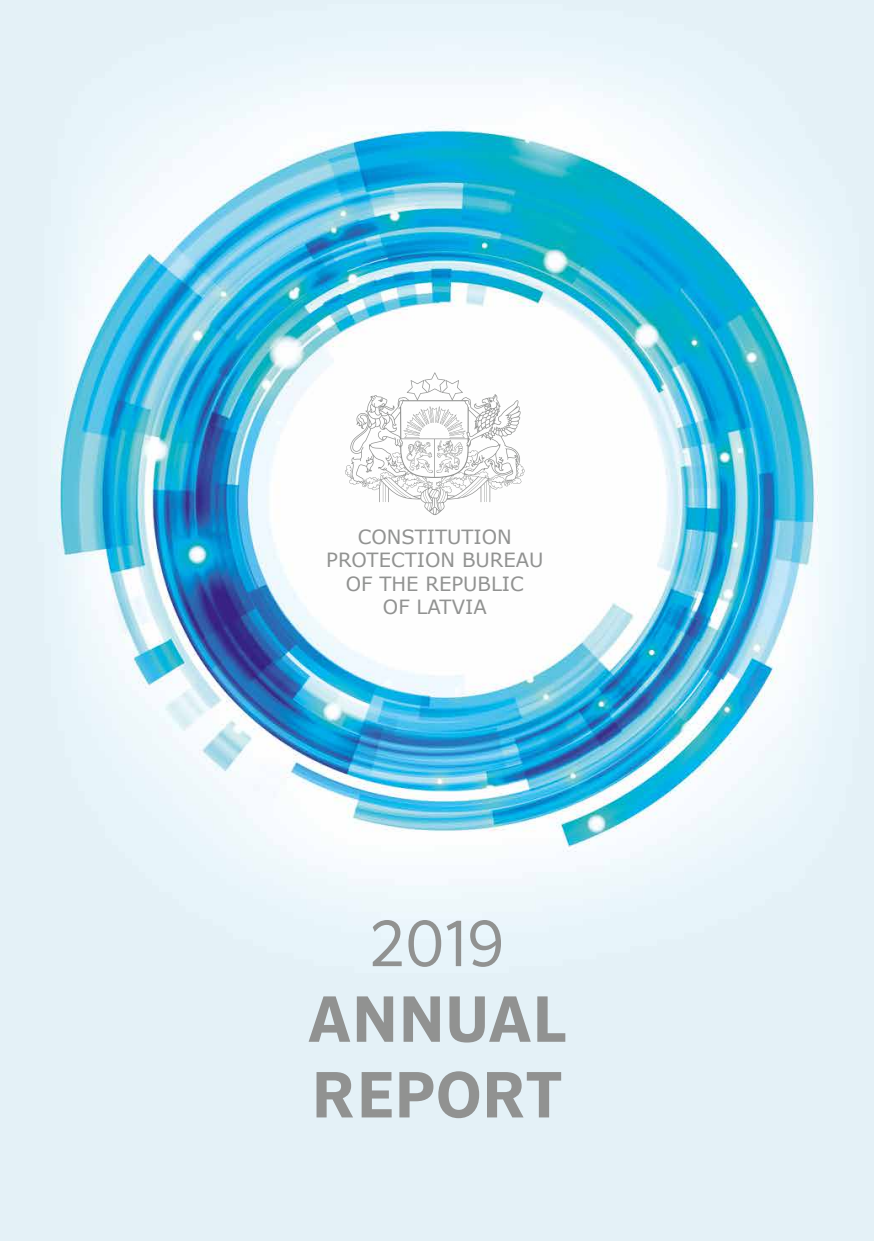
<style>
.page{position:relative;width:874px;height:1241px;background:#fff}
.page>*{position:absolute;margin:0;border:0;box-sizing:border-box;transform-origin:0 0}
.t1{font:700 63px/75.6px "FF Sero Pro";letter-spacing:.01em;color:#919291}
.t2{font:63px "FF Sero Pro";color:#919291}
.t3{font:19.6px/23.4px "Verdana";color:#919291;text-align:center}
</style>
<div class="page">
<img style="left:0;top:0;width:873px;height:1240px">
<svg style="left:345px;top:372px;width:179px;height:143px"></svg>
<p class="t3" style="left:326px;top:525px;width:219px">CONSTITUTION<br>PROTECTION BUREAU<br>OF THE REPUBLIC<br>OF LATVIA</p>
<h1 class="t2" style="left:369px;top:906px;width:136px">2019</h1>
<h1 class="t1" style="left:307px;top:982px;width:260px">ANNUAL<br>REPORT</h1>
</div>
